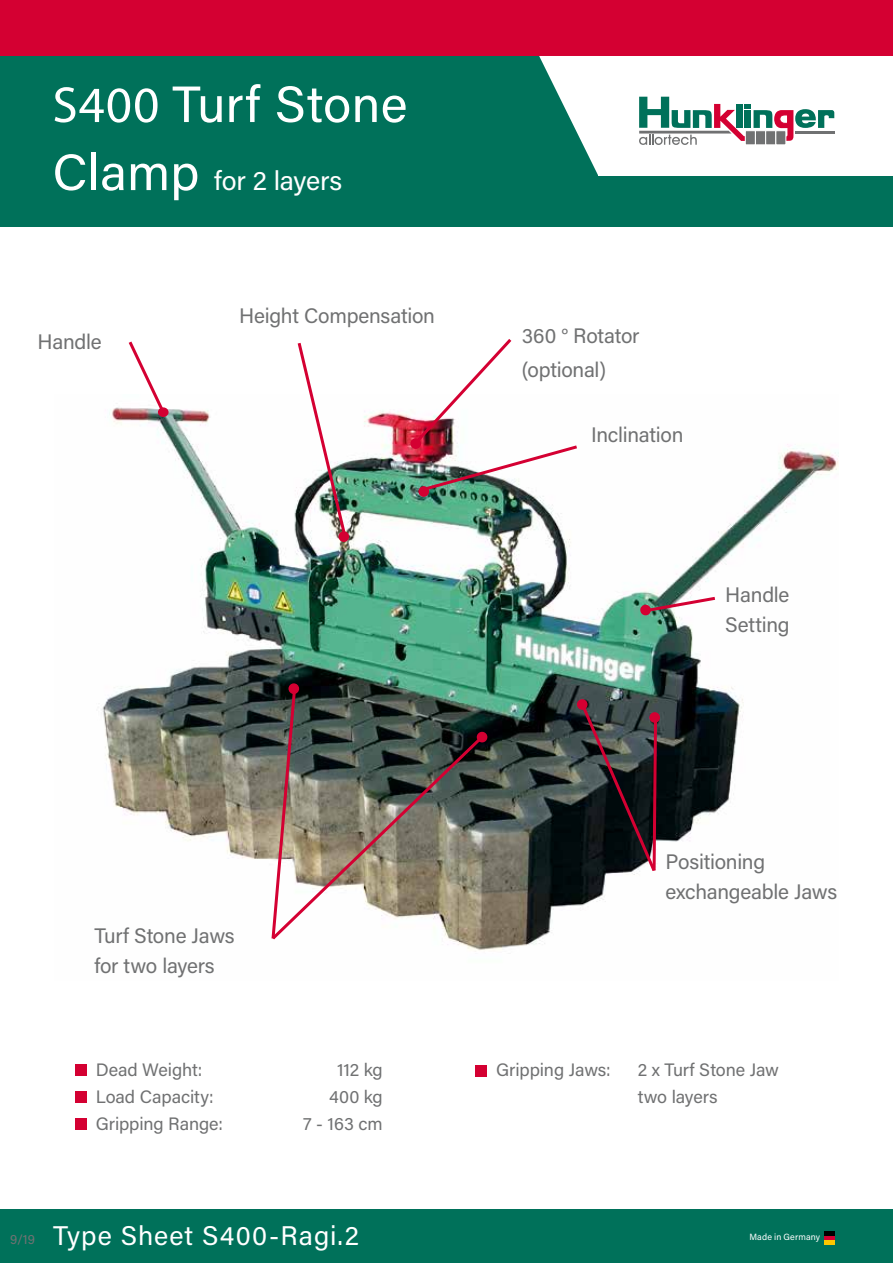
<style>
.page{position:relative;width:893px;height:1263px;background:#fff}
.page>*{position:absolute;margin:0;border:0;box-sizing:border-box;transform-origin:0 0}
.t1{font:51px "Acumin Pro";letter-spacing:.005em;color:#fff}
.t2{font:27px "Acumin Pro";letter-spacing:.03em;color:#fff}
.t3{font:27px "Acumin Pro";letter-spacing:-.01em;color:#fff}
.t4{font:21px/30px "Acumin Pro";letter-spacing:-.01em;color:#707172}
.t5{font:18px/27px "Acumin Pro";letter-spacing:-.005em;color:#707172}
.t6{font:13.5px "Acumin Pro";color:#707172}
.t7{font:9px "Acumin Pro";letter-spacing:.015em;color:#fff}
.s1{font-family:"Myriad Pro"}
.s2{font-size:51px}
</style>
<div class="page">
<div style="left:0;top:45px;width:893px;height:1218px;background:#00715a"></div>
<div style="left:0;top:0;width:893px;height:56px;background:#d40032"></div>
<div style="left:598px;top:56px;width:295px;height:120px;background:#fff"></div>
<svg style="left:539px;top:56px;width:296px;height:119px"></svg>
<div style="left:0;top:228px;width:893px;height:981px;background:#fff"></div>
<div style="left:824px;top:1231px;width:11px;height:5px;background:#000"></div>
<hr style="left:824px;top:1236px;width:11px;height:4px;background:#d40032">
<div style="left:824px;top:1240px;width:11px;height:5px;background:#fdc600"></div>
<div style="left:75px;top:1065px;width:12px;height:11px;background:#d40032"></div>
<div style="left:75px;top:1092px;width:12px;height:11px;background:#d40032"></div>
<div style="left:75px;top:1119px;width:12px;height:11px;background:#d40032"></div>
<div style="left:476px;top:1065px;width:11px;height:11px;background:#d40032"></div>
<img style="left:101px;top:407px;width:737px;height:545px">
<svg style="left:642px;top:595px;width:76px;height:19px"></svg>
<div style="left:641px;top:605px;width:9px;height:10px;background:#d40032;border-radius:50%"></div>
<div style="left:640px;top:605px;width:11px;height:10px;border:2px solid #d40032;border-radius:50%"></div>
<div style="left:410px;top:438px;width:11px;height:11px;border:2px solid #d40032;border-radius:50%"></div>
<svg style="left:269px;top:733px;width:217px;height:209px"></svg>
<div style="left:477px;top:732px;width:10px;height:10px;background:#d40032;border-radius:50%"></div>
<div style="left:477px;top:732px;width:10px;height:10px;border:2px solid #d40032;border-radius:50%"></div>
<img style="left:270px;top:686px;width:28px;height:256px">
<div style="left:289px;top:684px;width:9px;height:9px;background:#d40032;border-radius:50%"></div>
<div style="left:288px;top:683px;width:11px;height:11px;border:2px solid #d40032;border-radius:50%"></div>
<svg style="left:126px;top:341px;width:41px;height:76px"></svg>
<div style="left:159px;top:408px;width:9px;height:8px;background:#d40032;border-radius:50%"></div>
<div style="left:158px;top:407px;width:11px;height:10px;border:2px solid #d40032;border-radius:50%"></div>
<img style="left:295px;top:342px;width:53px;height:198px">
<div style="left:339px;top:532px;width:9px;height:9px;background:#d40032;border-radius:50%"></div>
<div style="left:338px;top:531px;width:11px;height:11px;border:2px solid #d40032;border-radius:50%"></div>
<svg style="left:412px;top:339px;width:168px;height:154px"></svg>
<div style="left:419px;top:487px;width:9px;height:9px;background:#d40032;border-radius:50%"></div>
<div style="left:418px;top:486px;width:11px;height:11px;border:2px solid #d40032;border-radius:50%"></div>
<div style="left:649px;top:712px;width:11px;height:11px;border:2px solid #d40032;border-radius:50%"></div>
<svg style="left:579px;top:701px;width:79px;height:173px;background:#352d32"></svg>
<div style="left:578px;top:700px;width:9px;height:9px;background:#d40032;border-radius:50%"></div>
<div style="left:577px;top:699px;width:11px;height:11px;border:2px solid #d40032;border-radius:50%"></div>
<h1 class="t1" style="left:52px;top:69px;width:356px"><span class="s1">S400</span> Turf Stone</h1>
<p class="t3" style="left:52px;top:162px;width:291px"><span class="s2">Clamp</span> for 2 layers</p>
<p class="t4" style="left:37px;top:325px;width:66px">Handle</p>
<p class="t4" style="left:239px;top:300px;width:197px">Height Compensation</p>
<p class="t4" style="left:522px;top:318px;width:119px;line-height:34px">360 ° Rotator (optional)</p>
<p class="t4" style="left:591px;top:419px;width:94px">Inclination</p>
<p class="t4" style="left:725px;top:579px;width:66px">Handle<br>Setting</p>
<p class="t4" style="left:94px;top:920px;width:142px">Turf Stone Jaws for two layers</p>
<p class="t5" style="left:96px;top:1055px;width:108px">Dead Weight:</p>
<p class="t5" style="left:337px;top:1055px;width:47px">112 kg</p>
<p class="t5" style="left:96px;top:1082px;width:119px">Load Capacity:</p>
<p class="t5" style="left:329px;top:1082px;width:55px">400 kg</p>
<p class="t5" style="left:96px;top:1109px;width:129px">Gripping Range:</p>
<p class="t5" style="left:303px;top:1109px;width:81px">7 - 163 cm</p>
<p class="t4" style="left:665px;top:846px;width:173px">Positioning exchangeable Jaws</p>
<p class="t5" style="left:496px;top:1056px;width:116px">Gripping Jaws:</p>
<p class="t5" style="left:638px;top:1056px;width:143px">2 x Turf Stone Jaw two layers</p>
<p class="t2" style="left:53px;top:1216px;width:307px">Type Sheet S400-Ragi.2</p>
<p class="t6" style="left:10px;top:1230px;width:26px">9/19</p>
<p class="t7" style="left:749px;top:1231px;width:72px">Made in Germany</p>
</div>
